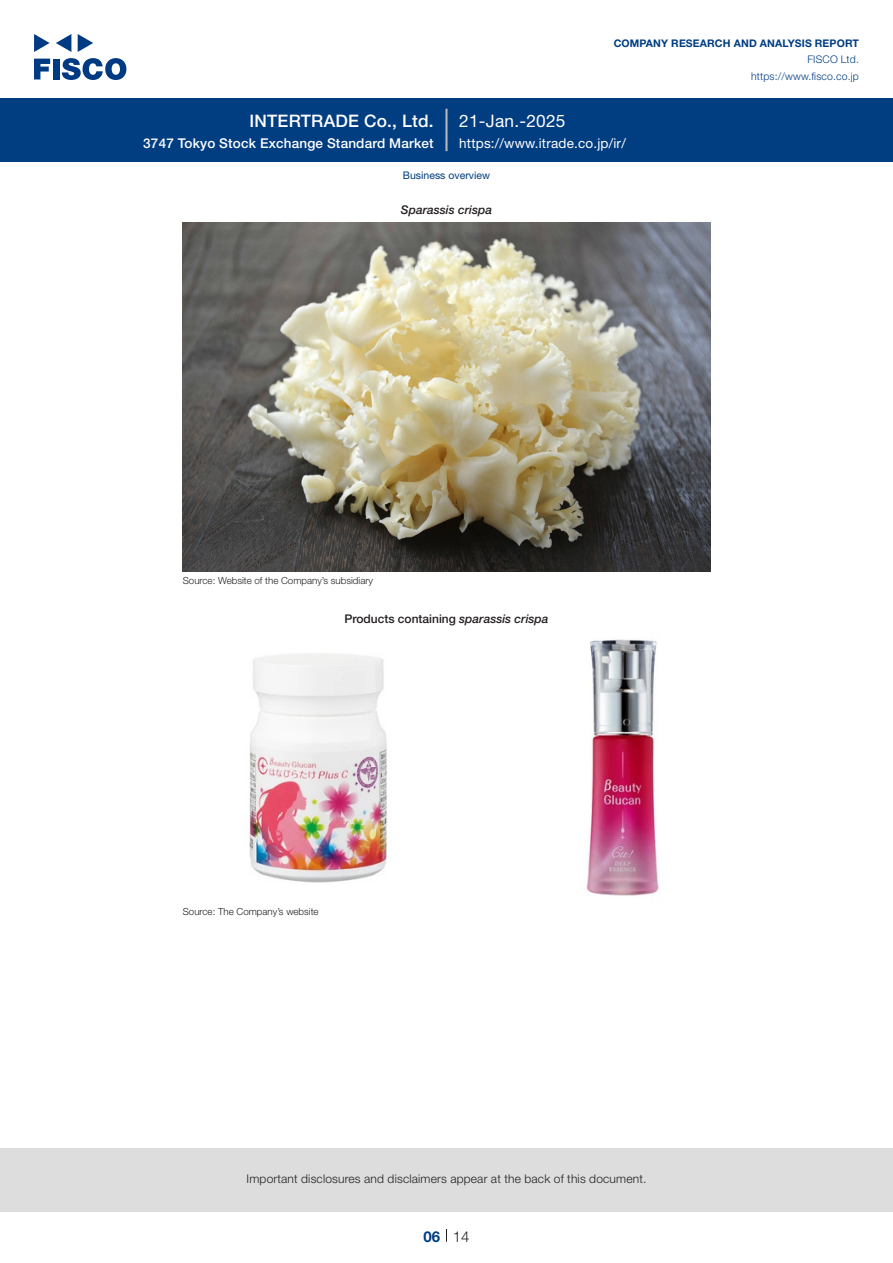
<style>
.page{position:relative;width:893px;height:1263px;background:#fff}
.page>*{position:absolute;margin:0;border:0;box-sizing:border-box;transform-origin:0 0}
.t1{font:500 17.25px "Helvetica Neue LT Std";letter-spacing:.015em;color:#fff}
.t2{font:17.25px "Helvetica Neue LT Std";letter-spacing:.015em;color:#fff}
.t3{font:300 15px "Helvetica Neue LT Std";color:#231f20}
.t4{font:700 15px "Helvetica Neue LT Std";color:#003d81}
.t5{font:500 13.5px "Helvetica Neue LT Std";letter-spacing:.015em;color:#fff}
.t6{font:13.5px "Helvetica Neue LT Std";letter-spacing:.015em;color:#fff}
.t7{font:300 12px "Helvetica Neue LT Std";letter-spacing:.015em;color:#231f20}
.チャートタイトル_e{font:500 12px "Helvetica Neue LT Std";color:#231f20}
.チャートタイトル_e-2{font:italic 500 12px "Helvetica Neue LT Std";color:#231f20}
.t8{font:700 10.5px "Helvetica Neue LT Std";letter-spacing:.015em;color:#003d81}
.t9{font:300 10.5px/16.5px "Helvetica Neue LT Std";letter-spacing:.015em;color:#003d81;text-align:right}
.ヘッダー_e{font:10.5px "Helvetica Neue LT Std";color:#003d81}
.表組み基本スタイル_en{font:300 9.75px "Helvetica Neue LT Std";color:#231f20}
.s1{font-style:italic}
</style>
<div class="page">
<div style="left:0;top:1148px;width:893px;height:64px;background:#ddd"></div>
<svg style="left:34px;top:59px;width:16px;height:20px"></svg>
<div style="left:53px;top:59px;width:6px;height:20px;background:#003a83"></div>
<svg style="left:62px;top:58px;width:64px;height:22px"></svg>
<svg style="left:34px;top:34px;width:16px;height:18px"></svg>
<svg style="left:78px;top:34px;width:15px;height:18px"></svg>
<svg style="left:56px;top:34px;width:15px;height:18px"></svg>
<div style="left:0;top:98px;width:893px;height:64px;background:#003d81"></div>
<hr style="left:445px;top:109px;width:3px;height:42px;background:#b5b5b6">
<svg style="left:446px;top:1229px;width:1px;height:13px"></svg>
<img style="left:183px;top:223px;width:527px;height:349px">
<img style="left:249px;top:639px;width:410px;height:257px">
<h1 class="t1" style="left:249px;top:110px;width:186px">INTERTRADE Co., Ltd.</h1>
<p class="t5" style="left:143px;top:135px;width:292px">3747 Tokyo Stock Exchange Standard Market</p>
<h1 class="t2" style="left:459px;top:110px;width:108px">21-Jan.-2025</h1>
<p class="t8" style="left:614px;top:37px;width:247px">COMPANY RESEARCH AND ANALYSIS REPORT</p>
<p class="t9" style="left:751px;top:51px;width:109px">FISCO Ltd. https://www.fisco.co j p.</p>
<p class="t6" style="left:459px;top:135px;width:168px">https://www.itrade. c o j p. /i r/</p>
<p class="ヘッダー_e" style="left:403px;top:169px;width:89px">Business overview</p>
<p class="チャートタイトル_e-2" style="left:401px;top:203px;width:93px">Sparassis crispa</p>
<p class="表組み基本スタイル_en" style="left:183px;top:575px;width:192px">Source: Website of the Company s’ subsidiary</p>
<p class="チャートタイトル_e" style="left:344px;top:612px;width:206px">Products containing <span class="s1">sparassis crispa</span></p>
<p class="表組み基本スタイル_en" style="left:183px;top:906px;width:137px">Source: The Company s’ website</p>
<p class="t7" style="left:247px;top:1171px;width:401px">Important disclosures and disclaimers appear at the back of this document.</p>
<p class="t4" style="left:423px;top:1227px;width:18px">06</p>
<p class="t3" style="left:453px;top:1227px;width:18px">14</p>
</div>
